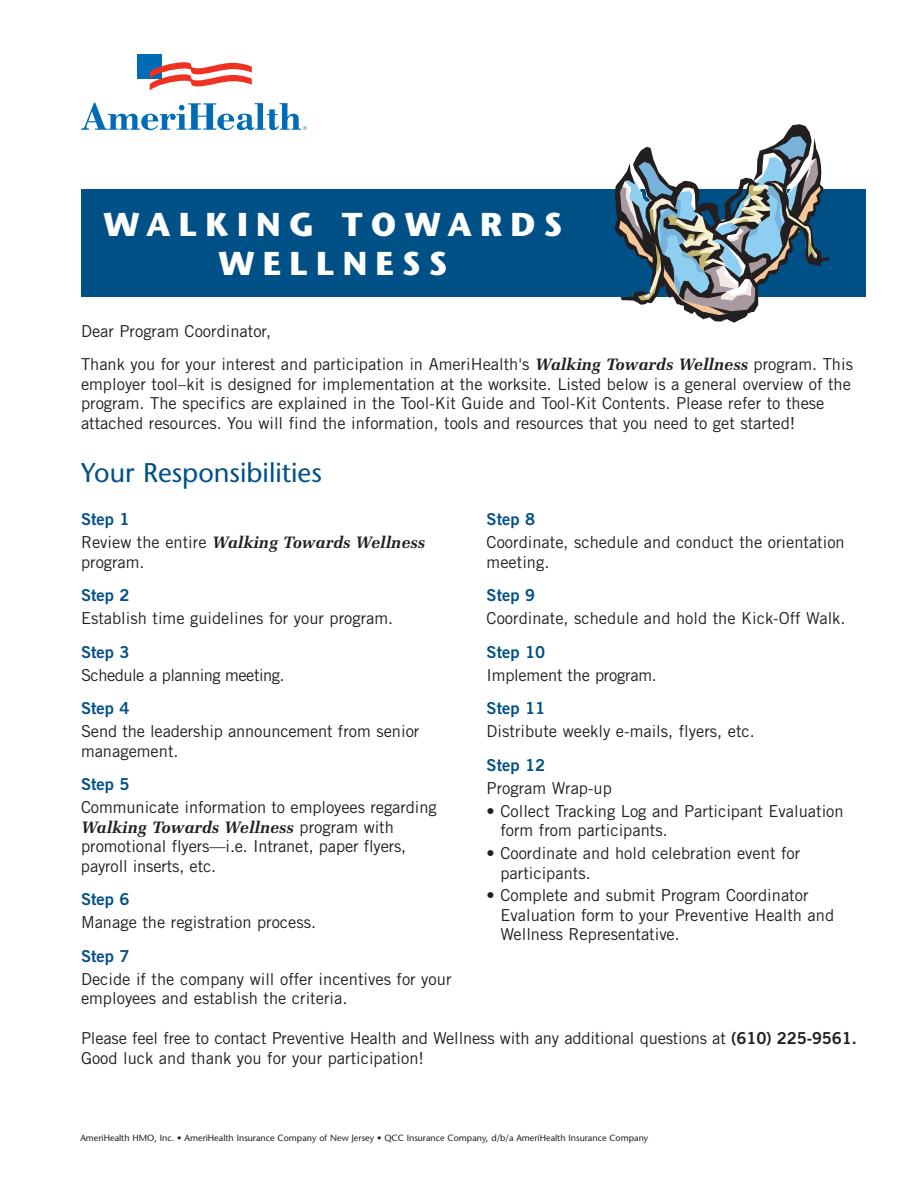
<style>
.page{position:relative;width:918px;height:1188px;background:#fff}
.page>*{position:absolute;margin:0;border:0;box-sizing:border-box;transform-origin:0 0}
.t1{font:700 33px/39px "Stone Sans";letter-spacing:.25em;color:#fff;text-align:center}
.t2{font:27px "Stone Sans";color:#005088}
.t3{font:16.5px/19.5px "Trade Gothic";color:#231f20}
.t4{font:italic 700 16.5px "Melior";color:#231f20}
.t5{font:16.5px "Trade Gothic Bold Two";color:#005088}
.t6{font:16.5px "Trade Gothic";letter-spacing:-.03em;color:#231f20}
.t7{font:9px "Stone Sans";color:#231f20}
.s1{font-family:"Melior";font-weight:700;font-style:italic}
.s2{font-family:"Trade Gothic";font-weight:400;font-style:normal}
.s3{font-family:"Trade Gothic Bold Two"}
</style>
<div class="page">
<div style="left:81px;top:189px;width:784px;height:108px;background:#005088"></div>
<svg style="left:614px;top:124px;width:216px;height:199px"></svg>
<div style="left:138px;top:54px;width:24px;height:24px;background:#006bb6"></div>
<svg style="left:150px;top:62px;width:102px;height:28px"></svg>
<svg style="left:81px;top:103px;width:226px;height:27px"></svg>
<h1 class="t1" style="left:104px;top:205px;width:460px">WALKING TOWARDS<br>WELLNESS</h1>
<p class="t3" style="left:81px;top:314px;width:774px;line-height:33.6px">Dear Program Coordinator,<br>Thank you for your interest and participation in AmeriHealth's <span class="s1">Walking Towards Wellness</span> program. This</p>
<p class="t3" style="left:81px;top:374px;width:771px">employer tool–kit is designed for implementation at the worksite. Listed below is a general overview of the program. The specifics are explained in the Tool-Kit Guide and Tool-Kit Contents. Please refer to these attached resources. You will find the information, tools and resources that you need to get started!</p>
<h2 class="t2" style="left:81px;top:456px;width:242px">Your Responsibilities</h2>
<p class="t5" style="left:81px;top:509px;width:50px">Step 1</p>
<p class="t4" style="left:81px;top:533px;width:346px"><span class="s2">Review the entire</span> Walking Towards Wellness</p>
<p class="t3" style="left:81px;top:552px;width:65px">program.</p>
<p class="t5" style="left:81px;top:585px;width:50px">Step 2</p>
<p class="t3" style="left:81px;top:608px;width:314px">Establish time guidelines for your program.</p>
<p class="t5" style="left:81px;top:642px;width:50px">Step 3</p>
<p class="t6" style="left:81px;top:665px;width:205px">Schedule a planning meeting.</p>
<p class="t5" style="left:81px;top:698px;width:50px">Step 4</p>
<p class="t3" style="left:81px;top:721px;width:340px">Send the leadership announcement from senior management.</p>
<p class="t5" style="left:81px;top:774px;width:50px">Step 5</p>
<p class="t3" style="left:81px;top:797px;width:357px">Communicate information to employees regarding</p>
<p class="t4" style="left:81px;top:817px;width:314px">Walking Towards Wellness <span class="s2">program with</span></p>
<p class="t3" style="left:81px;top:836px;width:327px">promotional flyers—i.e. Intranet, paper flyers, payroll inserts, etc.</p>
<p class="t5" style="left:81px;top:889px;width:50px">Step 6</p>
<p class="t3" style="left:81px;top:912px;width:237px">Manage the registration process.</p>
<p class="t5" style="left:81px;top:946px;width:50px">Step 7</p>
<p class="t3" style="left:81px;top:969px;width:372px">Decide if the company will offer incentives for your employees and establish the criteria.</p>
<p class="t5" style="left:487px;top:509px;width:50px">Step 8</p>
<p class="t3" style="left:487px;top:532px;width:360px">Coordinate, schedule and conduct the orientation meeting.</p>
<p class="t5" style="left:487px;top:585px;width:50px">Step 9</p>
<p class="t3" style="left:487px;top:608px;width:360px">Coordinate, schedule and hold the Kick-Off Walk.</p>
<p class="t5" style="left:487px;top:642px;width:60px">Step 10</p>
<p class="t3" style="left:487px;top:665px;width:172px">Implement the program.</p>
<p class="t5" style="left:487px;top:698px;width:60px">Step 11</p>
<p class="t3" style="left:487px;top:721px;width:270px">Distribute weekly e-mails, flyers, etc.</p>
<p class="t5" style="left:487px;top:755px;width:60px">Step 12</p>
<p class="t3" style="left:487px;top:778px;width:127px">Program Wrap-up</p>
<p class="t3" style="left:500px;top:801px;width:345px;text-indent:-14px">• Collect Tracking Log and Participant Evaluation form from participants.</p>
<p class="t3" style="left:500px;top:843px;width:301px;text-indent:-14px">• Coordinate and hold celebration event for participants.</p>
<p class="t3" style="left:500px;top:886px;width:335px;text-indent:-14px">• Complete and submit Program Coordinator<br>Evaluation form to your Preventive Health and<br>Wellness Representative.</p>
<p class="t3" style="left:81px;top:1028px;width:777px">Please feel free to contact Preventive Health and Wellness with any additional questions at <span class="s3">(610) 225-9561.<br></span>Good luck and thank you for your participation!</p>
<p class="t7" style="left:80px;top:1132px;width:570px">AmeriHealth HMO, Inc. • AmeriHealth Insurance Company of New Jersey • QCC Insurance Company, d/b/a AmeriHealth Insurance Company</p>
</div>
